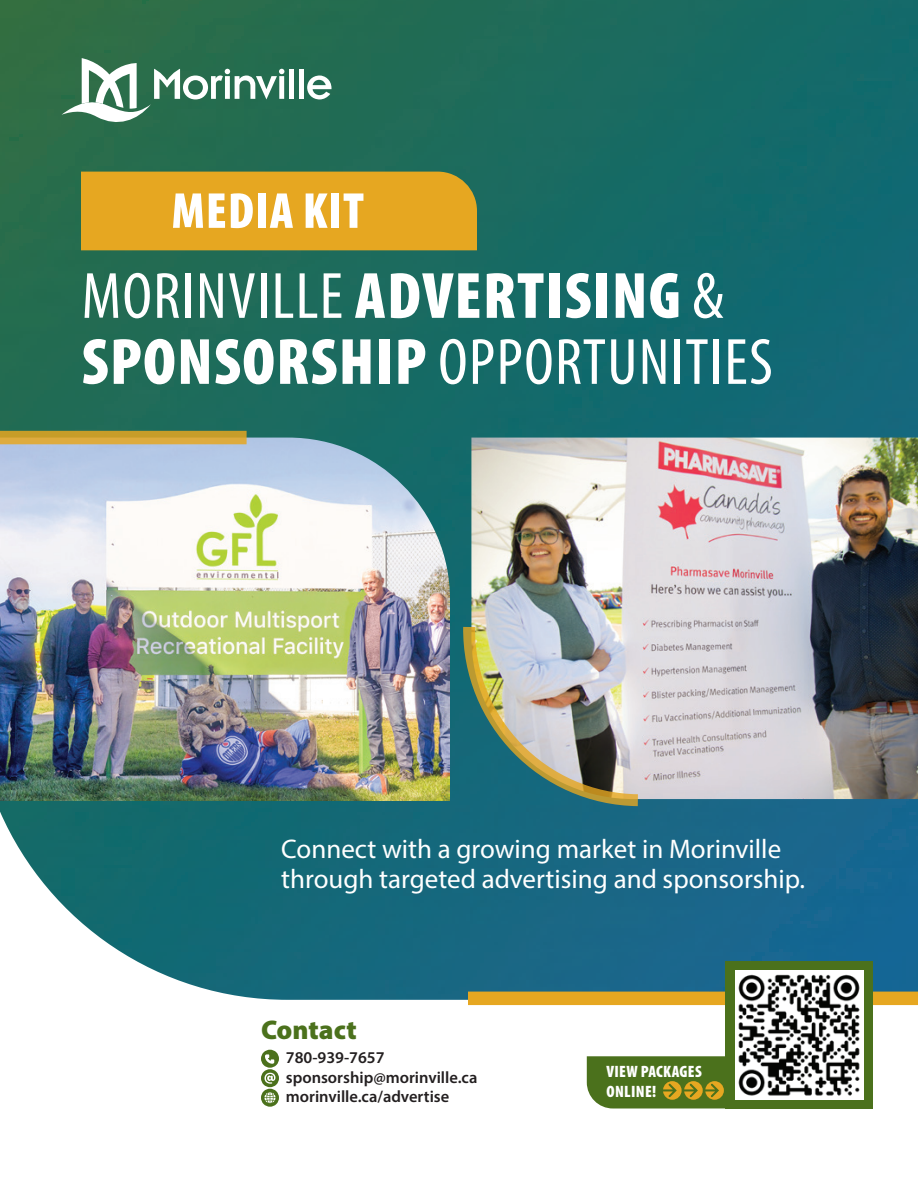
<style>
.page{position:relative;width:918px;height:1188px;background:#fff}
.page>*{position:absolute;margin:0;border:0;box-sizing:border-box;transform-origin:0 0}
.t1{font:condensed 66px/66px "Myriad Pro";letter-spacing:.02em;color:#fff}
.t2{font:900 condensed 51px "Myriad Pro";letter-spacing:.02em;color:#fff}
.t3{font:27px/30px "Myriad Pro";color:#fff}
.t4{font:900 27px "Myriad Pro";color:#4b711c}
.t5{font:600 16.5px/19.5px "Myriad Pro";color:#231f20}
.t6{font:900 condensed 16.5px/19.5px "Myriad Pro";letter-spacing:.02em;color:#fff}
.s1{font-weight:900}
</style>
<div class="page">
<img style="left:0;top:0;width:918px;height:1000px">
<div style="left:468px;top:992px;width:450px;height:13px;background:#e6a721"></div>
<img style="left:0;top:438px;width:450px;height:363px">
<img style="left:471px;top:438px;width:447px;height:361px">
<img style="left:463px;top:627px;width:175px;height:179px">
<div style="left:725px;top:961px;width:148px;height:147px;background:#4b711c"></div>
<img style="left:735px;top:970px;width:128px;height:86px">
<svg style="left:587px;top:1056px;width:277px;height:52px;background:#748651"></svg>
<div style="left:289px;top:69px;width:5px;height:30px;background:#fff"></div>
<div style="left:299px;top:69px;width:5px;height:30px;background:#fff"></div>
<svg style="left:307px;top:76px;width:25px;height:23px"></svg>
<svg style="left:62px;top:58px;width:222px;height:69px"></svg>
<div style="left:81px;top:172px;width:396px;height:78px;background:#e6a721"></div>
<svg style="left:261px;top:1050px;width:18px;height:57px"></svg>
<svg style="left:0;top:431px;width:247px;height:13px;background:#d2a333"></svg>
<h2 class="t2" style="left:172px;top:178px;width:194px">MEDIA KIT</h2>
<h1 class="t1" style="left:82px;top:262px;width:693px">MORINVILLE <span class="s1">ADVERTISING</span> &amp;<br><span class="s1">SPONSORSHIP</span> OPPORTUNITIES</h1>
<p class="t3" style="left:281px;top:834px;width:525px">Connect with a growing market in Morinville through targeted advertising and sponsorship.</p>
<p class="t4" style="left:261px;top:1012px;width:97px">Contact</p>
<p class="t5" style="left:286px;top:1047px;width:193px">780-939-7657 sponsorship@morinville.ca morinville.ca/advertise</p>
<p class="t6" style="left:607px;top:1061px;width:97px">VIEW PACKAGES<br>ONLINE!</p>
</div>
